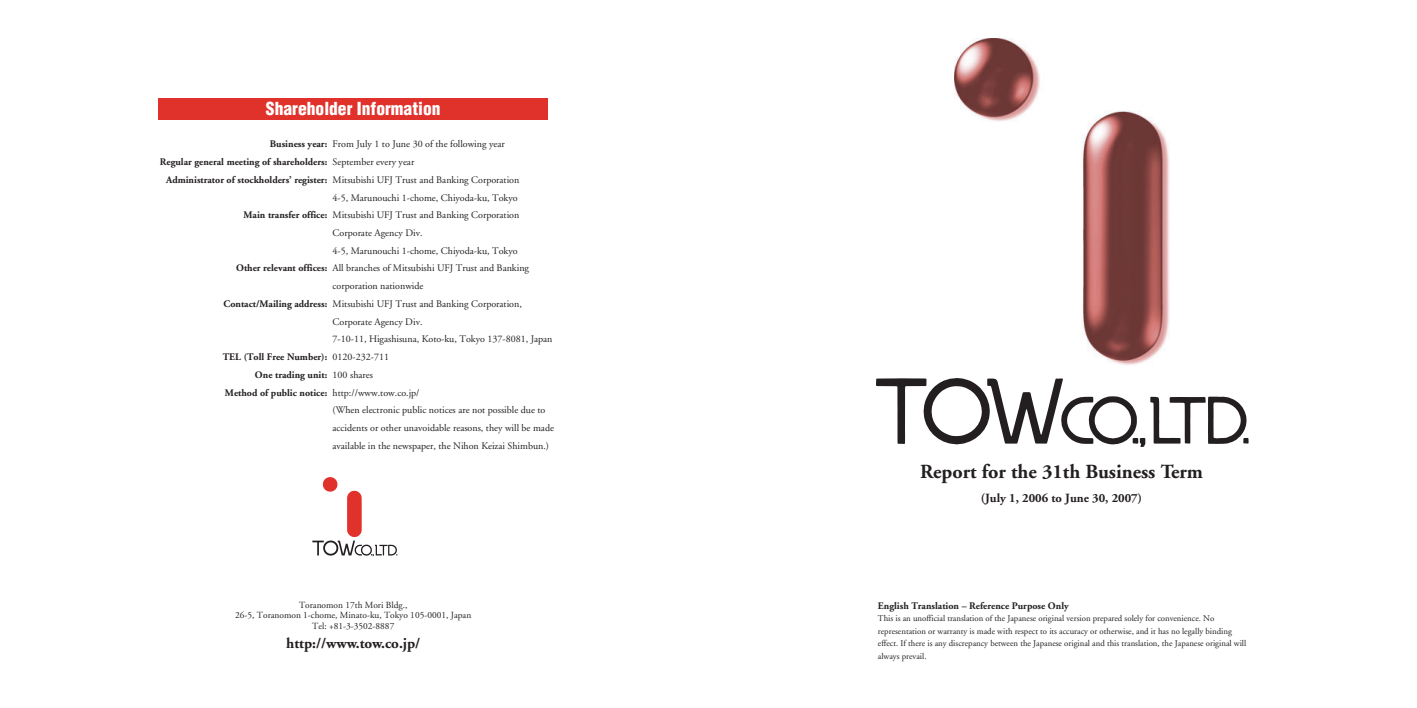
<style>
.page{position:relative;width:1417px;height:708px;background:#fff}
.page>*{position:absolute;margin:0;border:0;box-sizing:border-box;transform-origin:0 0}
.t1{font:700 20px "Adobe Garamond";color:#231f20}
.t2{font:900 condensed 17.5px "Helvetica";color:#fff}
.t3{font:700 15px "Adobe Garamond";color:#231f20}
.t4{font:700 12.5px "Adobe Garamond";color:#231f20}
.t5{font:10px/17.8px "Adobe Garamond";color:#231f20}
.t6{font:700 10px "Adobe Garamond";color:#231f20}
.t7{font:9.38px/10.6px "Adobe Garamond";color:#231f20;text-align:center}
.t8{font:8.75px/12.5px "Adobe Garamond";color:#231f20}
.s1{font-weight:700}
.s2{font-weight:400}
</style>
<div class="page">
<img style="left:954px;top:39px;width:215px;height:326px">
<svg style="left:876px;top:378px;width:372px;height:69px"></svg>
<div style="left:158px;top:98px;width:390px;height:21px;background:#e1312b"></div>
<svg style="left:312px;top:477px;width:85px;height:79px"></svg>
<h2 class="t2" style="left:266px;top:102px;width:176px">Shareholder Information</h2>
<p class="t5" style="left:160px;top:136px;width:346px;text-indent:110px"><span class="s1">Business year:</span> From July 1 to June 30 of the following year<br><span class="s1">Regular general meeting of shareholders:</span> September every year</p>
<p class="t5" style="left:166px;top:172px;width:355px"><span class="s1">Administrator of stockholders’ register:</span> Mitsubishi UFJ Trust and Banking Corporation</p>
<p class="t5" style="left:332px;top:189px;width:186px">4-5, Marunouchi 1-chome, Chiyoda-ku, Tokyo</p>
<p class="t5" style="left:243px;top:207px;width:277px"><span class="s1">Main transfer office:</span> Mitsubishi UFJ Trust and Banking Corporation</p>
<p class="t5" style="left:332px;top:225px;width:91px">Corporate Agency Div.</p>
<p class="t5" style="left:332px;top:242px;width:186px">4-5, Marunouchi 1-chome, Chiyoda-ku, Tokyo</p>
<p class="t5" style="left:236px;top:260px;width:294px"><span class="s1">Other relevant offices:</span> All branches of Mitsubishi UFJ Trust and Banking</p>
<p class="t5" style="left:332px;top:278px;width:92px">corporation nationwide</p>
<p class="t5" style="left:223px;top:296px;width:300px"><span class="s1">Contact/Mailing address:</span> Mitsubishi UFJ Trust and Banking Corporation,</p>
<p class="t5" style="left:332px;top:313px;width:91px">Corporate Agency Div.</p>
<p class="t5" style="left:332px;top:331px;width:221px">7-10-11, Higashisuna, Koto-ku, Tokyo 137-8081, Japan</p>
<p class="t6" style="left:223px;top:353px;width:168px">TEL (Toll Free Number): <span class="s2">0120-232-711</span></p>
<p class="t6" style="left:255px;top:370px;width:120px">One trading unit: <span class="s2">100 shares</span></p>
<p class="t6" style="left:225px;top:388px;width:196px">Method of public notice: <span class="s2">http://www.tow.co.jp/</span></p>
<p class="t5" style="left:332px;top:402px;width:214px">(When electronic public notices are not possible due to</p>
<p class="t5" style="left:332px;top:420px;width:223px">accidents or other unavoidable reasons, they will be made</p>
<p class="t5" style="left:332px;top:437px;width:218px">available in the newspaper, the Nihon Keizai Shimbun.)</p>
<p class="t7" style="left:235px;top:600px;width:237px">Toranomon 17th Mori Bldg.,<br>26-5, Toranomon 1-chome, Minato-ku, Tokyo 105-0001, Japan<br>Tel: +81-3-3502-8887</p>
<h3 class="t3" style="left:286px;top:637px;width:136px">http://www.tow.co.jp/</h3>
<h1 class="t1" style="left:920px;top:463px;width:284px">Report for the 31th Business Term</h1>
<p class="t4" style="left:980px;top:493px;width:163px">(July 1, 2006 to June 30, 2007)</p>
<p class="t6" style="left:877px;top:601px;width:192px">English Translation – Reference Purpose Only</p>
<p class="t8" style="left:877px;top:613px;width:370px">This is an unofficial translation of the Japanese original version prepared solely for convenience. No representation or warranty is made with respect to its accuracy or otherwise, and it has no legally binding effect. If there is any discrepancy between the Japanese original and this translation, the Japanese original will always prevail.</p>
</div>
